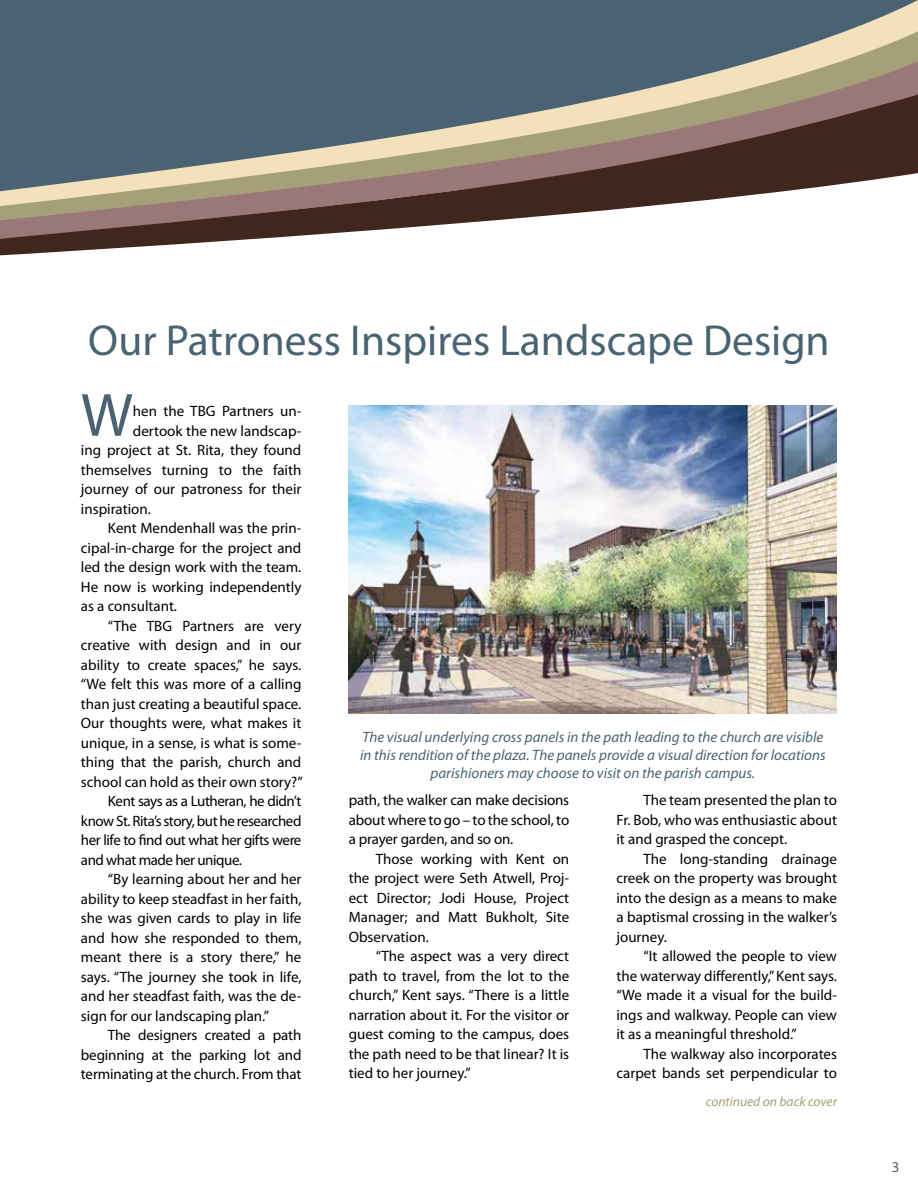
<style>
.page{position:relative;width:918px;height:1188px;background:#fff}
.page>*{position:absolute;margin:0;border:0;box-sizing:border-box;transform-origin:0 0}
.t1{font:61.5px "Myriad Pro";color:#496373}
.t2{font:43.5px "Myriad Pro";color:#496373}
.t3{font:15px/19.5px "Myriad Pro";color:#000;text-align:justify}
.t4{font:italic 15px/18px "Myriad Pro";color:#496373;text-align:center}
.t5{font:15px "Myriad Pro";letter-spacing:-.03em;color:#000}
.t6{font:15px "Myriad Pro";color:#496373}
.t7{font:italic 13.5px "Myriad Pro";color:#a59f7a}
</style>
<div class="page">
<div style="left:0;top:0;width:918px;height:25px;background:#496373"></div>
<svg style="left:0;top:25px;width:918px;height:31px;background:#596e79"></svg>
<svg style="left:0;top:56px;width:918px;height:35px;background:#65767b"></svg>
<svg style="left:0;top:91px;width:918px;height:165px"></svg>
<img style="left:349px;top:405px;width:488px;height:309px">
<h2 class="t2" style="left:88px;top:314px;width:743px">Our Patroness Inspires Landscape Design</h2>
<h1 class="t1" style="left:81px;top:377px;width:54px">W</h1>
<p class="t3" style="left:133px;top:401px;width:170px">hen the TBG Partners un-</p>
<p class="t3" style="left:133px;top:421px;width:170px">dertook the new landscap-</p>
<p class="t3" style="left:81px;top:440px;width:222px">ing project at St. Rita, they found</p>
<p class="t3" style="left:81px;top:460px;width:222px">themselves turning to the faith</p>
<p class="t3" style="left:81px;top:479px;width:222px">journey of our patroness for their</p>
<p class="t3" style="left:81px;top:499px;width:71px">inspiration.</p>
<p class="t3" style="left:108px;top:518px;width:195px">Kent Mendenhall was the prin-</p>
<p class="t3" style="left:81px;top:538px;width:222px">cipal-in-charge for the project and</p>
<p class="t3" style="left:81px;top:557px;width:222px">led the design work with the team.</p>
<p class="t3" style="left:81px;top:577px;width:222px">He now is working independently</p>
<p class="t3" style="left:81px;top:596px;width:98px">as a consultant.</p>
<p class="t3" style="left:108px;top:616px;width:195px">“The TBG Partners are very</p>
<p class="t3" style="left:81px;top:635px;width:222px">creative with design and in our</p>
<p class="t3" style="left:81px;top:655px;width:222px">ability to create spaces,” he says.</p>
<p class="t3" style="left:81px;top:674px;width:222px">“We felt this was more of a calling</p>
<p class="t3" style="left:81px;top:694px;width:222px">than just creating a beautiful space.</p>
<p class="t3" style="left:81px;top:713px;width:222px">Our thoughts were, what makes it</p>
<p class="t3" style="left:81px;top:733px;width:222px">unique, in a sense, is what is some-</p>
<p class="t3" style="left:81px;top:752px;width:222px">thing that the parish, church and</p>
<p class="t3" style="left:81px;top:772px;width:223px">school can hold as their own story?”</p>
<p class="t5" style="left:108px;top:792px;width:195px">Kent says as a Lutheran, he didn’t</p>
<p class="t5" style="left:81px;top:811px;width:222px">know St. Rita’s story, but he researched</p>
<p class="t5" style="left:81px;top:831px;width:222px">her life to find out what her gifts were</p>
<p class="t5" style="left:81px;top:850px;width:163px">and what made her unique.</p>
<p class="t3" style="left:108px;top:869px;width:195px">“By learning about her and her</p>
<p class="t3" style="left:81px;top:889px;width:222px">ability to keep steadfast in her faith,</p>
<p class="t3" style="left:81px;top:908px;width:222px">she was given cards to play in life</p>
<p class="t3" style="left:81px;top:928px;width:222px">and how she responded to them,</p>
<p class="t3" style="left:81px;top:947px;width:222px">meant there is a story there,” he</p>
<p class="t3" style="left:81px;top:967px;width:222px">says. “The journey she took in life,</p>
<p class="t3" style="left:81px;top:986px;width:222px">and her steadfast faith, was the de-</p>
<p class="t3" style="left:81px;top:1006px;width:190px">sign for our landscaping plan.”</p>
<p class="t3" style="left:108px;top:1025px;width:195px">The designers created a path</p>
<p class="t3" style="left:81px;top:1045px;width:222px">beginning at the parking lot and</p>
<p class="t3" style="left:81px;top:1064px;width:222px">terminating at the church. From that</p>
<p class="t4" style="left:360px;top:728px;width:467px">The visual underlying cross panels in the path leading to the church are visible in this rendition of the plaza. The panels provide a visual direction for locations parishioners may choose to visit on the parish campus.</p>
<p class="t3" style="left:349px;top:790px;width:222px">path, the walker can make decisions about where to go – to the school, to a prayer garden, and so on.</p>
<p class="t3" style="left:349px;top:849px;width:222px;text-indent:27px">Those working with Kent on the project were Seth Atwell, Proj&shy;ect Director; Jodi House, Project Manager; and Matt Bukholt, Site Observation.</p>
<p class="t3" style="left:349px;top:946px;width:222px;text-indent:27px">“The aspect was a very direct path to travel, from the lot to the church,” Kent says. “There is a little narration about it. For the visitor or guest coming to the campus, does the path need to be that linear? It is tied to her journey.”</p>
<p class="t3" style="left:616px;top:790px;width:222px;text-indent:27px">The team presented the plan to Fr. Bob, who was enthusiastic about it and grasped the concept.</p>
<p class="t3" style="left:616px;top:849px;width:222px;text-indent:27px">The long-standing drainage creek on the property was brought into the design as a means to make a baptismal crossing in the walker’s journey.</p>
<p class="t3" style="left:616px;top:946px;width:222px;text-indent:27px">“It allowed the people to view the waterway differently,” Kent says. “We made it a visual for the build&shy;ings and walkway. People can view it as a meaningful threshold.”</p>
<p class="t3" style="left:616px;top:1044px;width:222px;text-align:right">The walkway also incorporates carpet bands set perpendicular to</p>
<p class="t7" style="left:706px;top:1094px;width:133px">continued on back cover</p>
<p class="t6" style="left:892px;top:1158px;width:9px">3</p>
</div>
